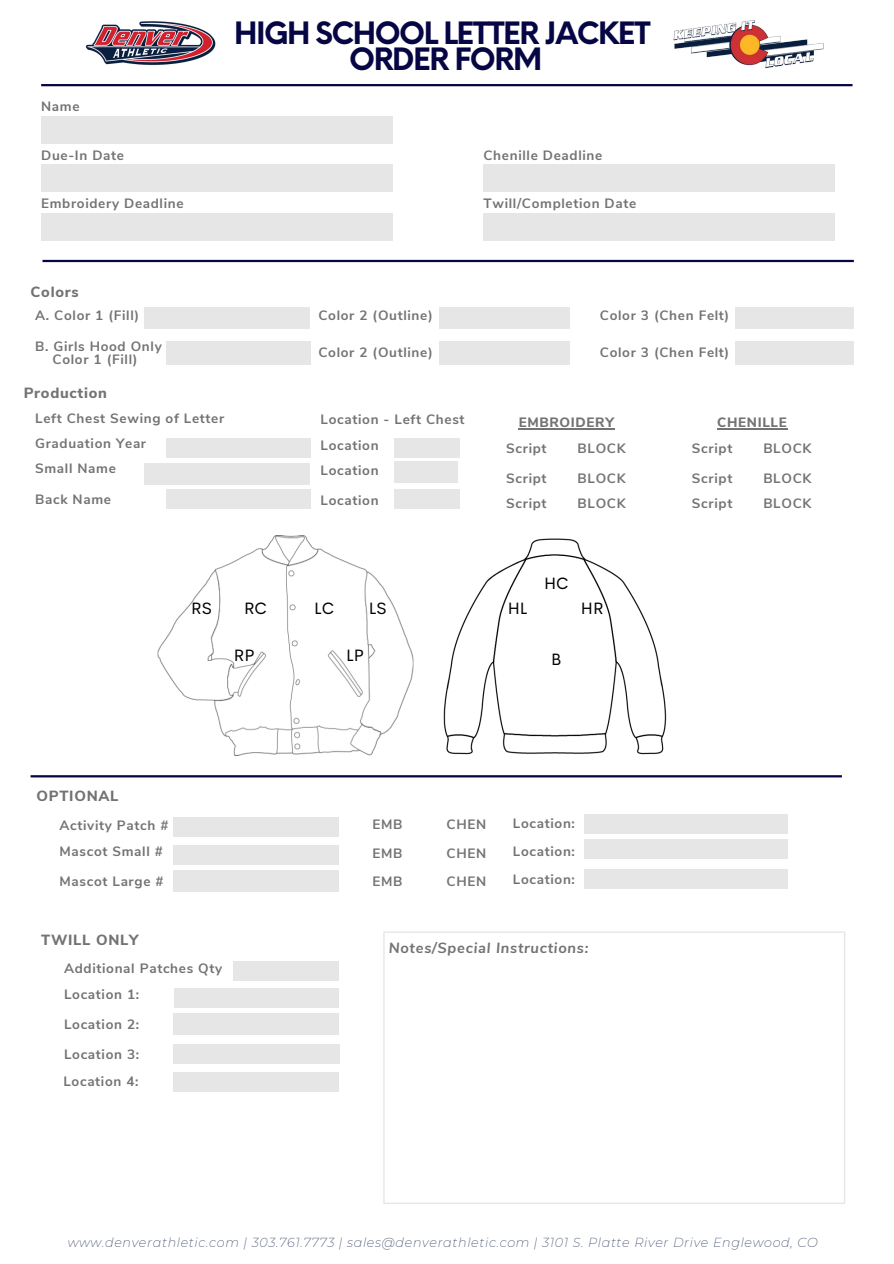
<style>
.page{position:relative;width:894px;height:1264px;background:#fff}
.page>*{position:absolute;margin:0;border:0;box-sizing:border-box;transform-origin:0 0}
.t1{font:700 30px "Neue Einstellung";letter-spacing:-.05em;color:#060644}
.t2{font:16.5px "Cerebri Sans";color:#000}
.t3{font:800 14.7px "Nunito Sans";letter-spacing:.05em;color:#737373}
.t4{font:italic 700 14.7px "Nunito Sans";letter-spacing:.05em;color:#737373}
.t5{font:700 13.5px "Nunito Sans";letter-spacing:.05em;color:#737373}
.t6{font:800 13.5px "Nunito Sans";letter-spacing:.05em;color:#737373}
.t7{font:italic 200 12.75px "Montserrat";letter-spacing:.05em;color:#323b60}
</style>
<div class="page">
<img style="left:85px;top:21px;width:131px;height:44px">
<img style="left:673px;top:20px;width:151px;height:49px">
<hr style="left:41px;top:84px;width:811px;height:2px;background:#060644">
<svg style="left:383px;top:931px;width:462px;height:272px"></svg>
<div style="left:41px;top:116px;width:351px;height:27px;background:#e6e6e6"></div>
<div style="left:41px;top:213px;width:351px;height:27px;background:#e6e6e6"></div>
<div style="left:41px;top:165px;width:351px;height:27px;background:#e6e6e6"></div>
<div style="left:144px;top:308px;width:166px;height:21px;background:#e6e6e6"></div>
<div style="left:483px;top:213px;width:351px;height:27px;background:#e6e6e6"></div>
<div style="left:483px;top:165px;width:351px;height:27px;background:#e6e6e6"></div>
<hr style="left:42px;top:260px;width:811px;height:2px;background:#060644">
<div style="left:166px;top:341px;width:144px;height:23px;background:#e6e6e6"></div>
<div style="left:439px;top:308px;width:130px;height:21px;background:#e6e6e6"></div>
<div style="left:439px;top:341px;width:130px;height:23px;background:#e6e6e6"></div>
<div style="left:735px;top:308px;width:118px;height:21px;background:#e6e6e6"></div>
<div style="left:735px;top:341px;width:118px;height:23px;background:#e6e6e6"></div>
<div style="left:166px;top:438px;width:144px;height:19px;background:#e6e6e6"></div>
<div style="left:144px;top:463px;width:166px;height:21px;background:#e6e6e6"></div>
<div style="left:166px;top:489px;width:144px;height:19px;background:#e6e6e6"></div>
<div style="left:394px;top:438px;width:65px;height:19px;background:#e6e6e6"></div>
<div style="left:394px;top:461px;width:63px;height:22px;background:#e6e6e6"></div>
<div style="left:394px;top:489px;width:65px;height:19px;background:#e6e6e6"></div>
<div style="left:173px;top:845px;width:165px;height:19px;background:#e6e6e6"></div>
<div style="left:173px;top:870px;width:165px;height:22px;background:#e6e6e6"></div>
<div style="left:174px;top:988px;width:165px;height:19px;background:#e6e6e6"></div>
<div style="left:173px;top:1013px;width:166px;height:22px;background:#e6e6e6"></div>
<div style="left:173px;top:1044px;width:166px;height:19px;background:#e6e6e6"></div>
<div style="left:173px;top:817px;width:165px;height:19px;background:#e6e6e6"></div>
<div style="left:232px;top:961px;width:106px;height:19px;background:#e6e6e6"></div>
<div style="left:173px;top:1072px;width:165px;height:19px;background:#e6e6e6"></div>
<div style="left:584px;top:814px;width:203px;height:19px;background:#e6e6e6"></div>
<div style="left:584px;top:839px;width:204px;height:19px;background:#e6e6e6"></div>
<div style="left:584px;top:869px;width:203px;height:19px;background:#e6e6e6"></div>
<hr style="left:31px;top:775px;width:810px;height:2px;background:#060644">
<img style="left:443px;top:538px;width:224px;height:217px">
<img style="left:157px;top:536px;width:257px;height:219px">
<hr style="left:518px;top:428px;width:96px;height:1px;background:#737373">
<hr style="left:717px;top:428px;width:70px;height:1px;background:#737373">
<p class="t5" style="left:41px;top:97px;width:40px">Name</p>
<p class="t5" style="left:41px;top:146px;width:84px">Due-In Date</p>
<p class="t5" style="left:41px;top:194px;width:144px">Embroidery Deadline</p>
<p class="t1" style="left:234px;top:6px;width:418px">HIGH SCHOOL LETTER JACKET</p>
<p class="t1" style="left:349px;top:32px;width:195px">ORDER FORM</p>
<p class="t5" style="left:483px;top:146px;width:120px">Chenille Deadline</p>
<p class="t5" style="left:483px;top:194px;width:154px">Twill/Completion Date</p>
<p class="t3" style="left:31px;top:282px;width:50px">Colors</p>
<p class="t5" style="left:35px;top:306px;width:106px">A. Color 1 (Fill)</p>
<p class="t5" style="left:35px;top:337px;width:128px">B. Girls Hood Only</p>
<p class="t5" style="left:52px;top:350px;width:86px">Color 1 (Fill)</p>
<p class="t3" style="left:24px;top:383px;width:85px">Production</p>
<p class="t5" style="left:35px;top:409px;width:190px">Left Chest Sewing of Letter</p>
<p class="t5" style="left:35px;top:435px;width:112px">Graduation Year</p>
<p class="t5" style="left:35px;top:460px;width:82px">Small Name</p>
<p class="t5" style="left:35px;top:490px;width:77px">Back Name</p>
<p class="t5" style="left:318px;top:306px;width:116px">Color 2 (Outline)</p>
<p class="t5" style="left:318px;top:343px;width:116px">Color 2 (Outline)</p>
<p class="t5" style="left:320px;top:410px;width:145px">Location - Left Chest</p>
<p class="t5" style="left:320px;top:436px;width:59px">Location</p>
<p class="t5" style="left:320px;top:461px;width:59px">Location</p>
<p class="t5" style="left:320px;top:491px;width:59px">Location</p>
<p class="t5" style="left:599px;top:306px;width:131px">Color 3 (Chen Felt)</p>
<p class="t5" style="left:599px;top:343px;width:131px">Color 3 (Chen Felt)</p>
<p class="t6" style="left:518px;top:413px;width:97px">EMBROIDERY</p>
<p class="t5" style="left:506px;top:439px;width:42px">Script</p>
<p class="t5" style="left:577px;top:439px;width:50px">BLOCK</p>
<p class="t5" style="left:506px;top:469px;width:42px">Script</p>
<p class="t5" style="left:577px;top:469px;width:50px">BLOCK</p>
<p class="t5" style="left:506px;top:494px;width:42px">Script</p>
<p class="t5" style="left:577px;top:494px;width:50px">BLOCK</p>
<p class="t2" style="left:544px;top:572px;width:26px">HC</p>
<p class="t6" style="left:717px;top:413px;width:71px">CHENILLE</p>
<p class="t5" style="left:691px;top:439px;width:42px">Script</p>
<p class="t5" style="left:763px;top:439px;width:50px">BLOCK</p>
<p class="t5" style="left:691px;top:469px;width:42px">Script</p>
<p class="t5" style="left:763px;top:469px;width:50px">BLOCK</p>
<p class="t5" style="left:691px;top:494px;width:42px">Script</p>
<p class="t5" style="left:763px;top:494px;width:50px">BLOCK</p>
<p class="t2" style="left:191px;top:597px;width:22px">RS</p>
<p class="t2" style="left:580px;top:597px;width:24px">HR</p>
<p class="t2" style="left:244px;top:597px;width:24px">RC</p>
<p class="t2" style="left:234px;top:644px;width:22px">RP</p>
<p class="t2" style="left:314px;top:597px;width:21px">LC</p>
<p class="t2" style="left:369px;top:597px;width:19px">LS</p>
<p class="t2" style="left:507px;top:597px;width:21px">HL</p>
<p class="t2" style="left:346px;top:644px;width:19px">LP</p>
<p class="t2" style="left:551px;top:649px;width:12px">B</p>
<p class="t3" style="left:37px;top:786px;width:83px">OPTIONAL</p>
<p class="t5" style="left:59px;top:816px;width:110px">Activity Patch #</p>
<p class="t5" style="left:59px;top:842px;width:105px">Mascot Small #</p>
<p class="t5" style="left:59px;top:872px;width:106px">Mascot Large #</p>
<p class="t3" style="left:41px;top:929px;width:99px">TWILL ONLY</p>
<p class="t5" style="left:372px;top:815px;width:31px">EMB</p>
<p class="t5" style="left:446px;top:815px;width:41px">CHEN</p>
<p class="t5" style="left:372px;top:844px;width:31px">EMB</p>
<p class="t5" style="left:446px;top:844px;width:41px">CHEN</p>
<p class="t5" style="left:372px;top:872px;width:31px">EMB</p>
<p class="t5" style="left:446px;top:872px;width:41px">CHEN</p>
<p class="t5" style="left:512px;top:814px;width:64px">Location:</p>
<p class="t5" style="left:512px;top:842px;width:64px">Location:</p>
<p class="t5" style="left:512px;top:870px;width:64px">Location:</p>
<p class="t4" style="left:388px;top:938px;width:201px">Notes/Special Instructions:</p>
<p class="t5" style="left:64px;top:959px;width:160px">Additional Patches Qty</p>
<p class="t5" style="left:64px;top:985px;width:77px">Location 1:</p>
<p class="t5" style="left:64px;top:1015px;width:77px">Location 2:</p>
<p class="t5" style="left:64px;top:1044px;width:77px">Location 3:</p>
<p class="t5" style="left:63px;top:1072px;width:77px">Location 4:</p>
<p class="t7" style="left:68px;top:1234px;width:751px">www.denverathletic.com | 303.761.7773 | sales@denverathletic.com | 3101 S. Platte River Drive Englewood, CO</p>
</div>
